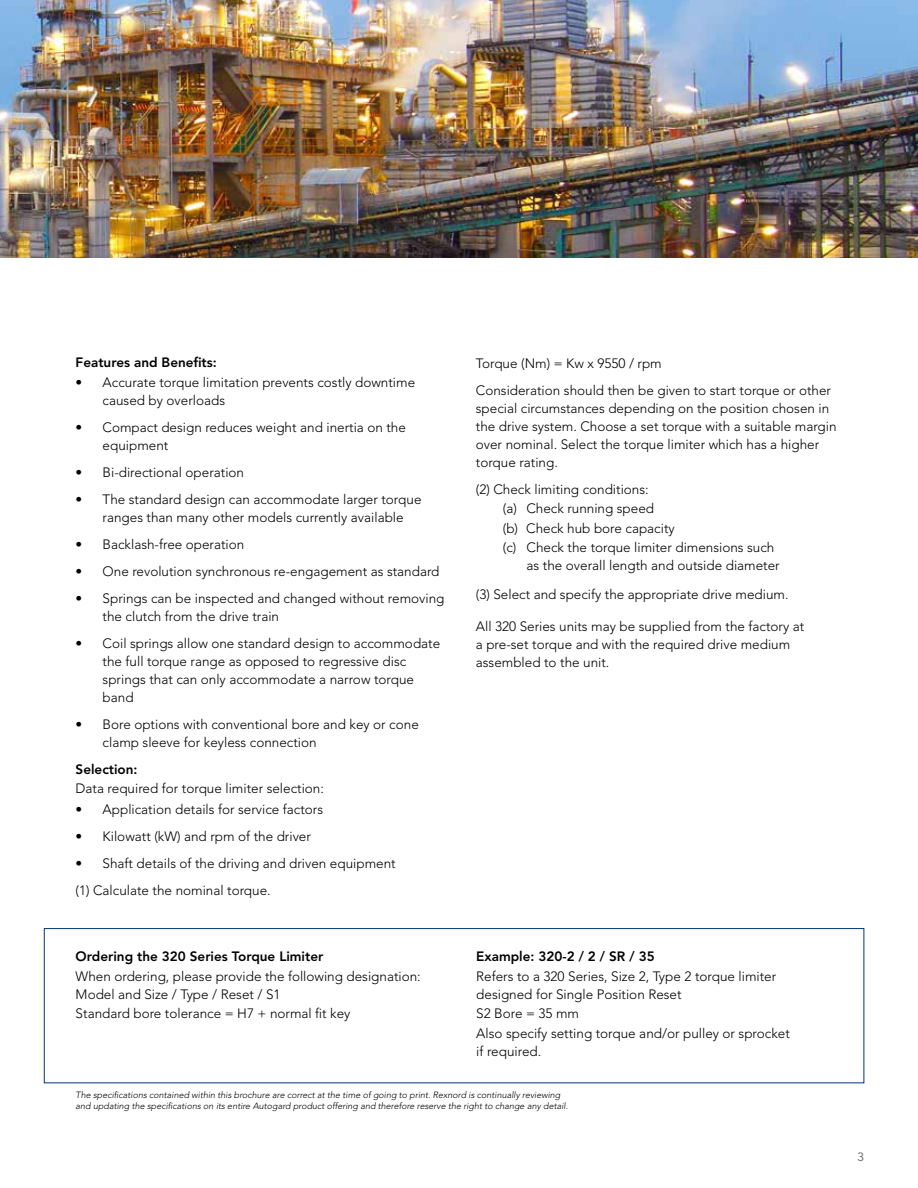
<style>
.page{position:relative;width:918px;height:1188px;background:#fff}
.page>*{position:absolute;margin:0;border:0;box-sizing:border-box;transform-origin:0 0}
.t1{font:300 13.5px/18px "Avenir LT Std";color:#000}
.t2{font:800 13.5px "Avenir LT Std";color:#000}
.t3{font:12px "Avenir LT Std";color:#6d6e71}
.t4{font:italic 300 9px/10.5px "Avenir LT Std";color:#000}
</style>
<div class="page">
<div style="left:44px;top:928px;width:820px;height:155px;border:1px solid #06357a"></div>
<img style="left:0;top:0;width:918px;height:257px">
<p class="t2" style="left:76px;top:355px;width:143px">Features and Benefits:</p>
<p class="t1" style="left:103px;top:373px;width:314px;text-indent:-27px">• Accurate torque limitation prevents costly downtime caused by overloads</p>
<p class="t1" style="left:103px;top:418px;width:305px;text-indent:-27px">• Compact design reduces weight and inertia on the equipment</p>
<p class="t1" style="left:76px;top:463px;width:170px">• Bi-directional operation</p>
<p class="t1" style="left:103px;top:490px;width:320px;text-indent:-27px">• The standard design can accommodate larger torque ranges than many other models currently available</p>
<p class="t1" style="left:76px;top:535px;width:170px">• Backlash-free operation</p>
<p class="t1" style="left:76px;top:562px;width:365px">• One revolution synchronous re-engagement as standard</p>
<p class="t1" style="left:103px;top:589px;width:343px;text-indent:-27px">• Springs can be inspected and changed without removing the clutch from the drive train</p>
<p class="t1" style="left:103px;top:634px;width:339px;text-indent:-27px">• Coil springs allow one standard design to accommodate the full torque range as opposed to regressive disc springs that can only accommodate a narrow torque band</p>
<p class="t1" style="left:103px;top:715px;width:318px;text-indent:-27px">• Bore options with conventional bore and key or cone clamp sleeve for keyless connection</p>
<p class="t2" style="left:76px;top:761px;width:64px">Selection:</p>
<p class="t1" style="left:76px;top:780px;width:250px">Data required for torque limiter selection:</p>
<p class="t1" style="left:76px;top:801px;width:249px">• Application details for service factors</p>
<p class="t1" style="left:76px;top:828px;width:237px">• Kilowatt (kW) and rpm of the driver</p>
<p class="t1" style="left:76px;top:850px;width:322px;line-height:27px">• Shaft details of the driving and driven equipment (1) Calculate the nominal torque.</p>
<p class="t1" style="left:476px;top:350px;width:357px;line-height:27px">Torque (Nm) = Kw x 9550 / rpm<br>Consideration should then be given to start torque or other</p>
<p class="t1" style="left:476px;top:399px;width:362px">special circumstances depending on the position chosen in the drive system. Choose a set torque with a suitable margin over nominal. Select the torque limiter which has a higher torque rating.</p>
<p class="t1" style="left:503px;top:480px;width:273px;line-height:19.5px;text-indent:-27px">(2) Check limiting conditions:<br>(a) Check running speed<br>(b) Check hub bore capacity<br>(c) Check the torque limiter dimensions such</p>
<p class="t1" style="left:476px;top:552px;width:314px;line-height:28.2px;text-indent:51px">as the overall length and outside diameter (3) Select and specify the appropriate drive medium.</p>
<p class="t1" style="left:476px;top:617px;width:330px">All 320 Series units may be supplied from the factory at a pre-set torque and with the required drive medium assembled to the unit.</p>
<p class="t2" style="left:476px;top:949px;width:180px">Example: 320-2 / 2 / SR / 35</p>
<p class="t1" style="left:476px;top:967px;width:302px">Refers to a 320 Series, Size 2, Type 2 torque limiter designed for Single Position Reset</p>
<p class="t1" style="left:476px;top:1004px;width:315px;line-height:19.5px">S2 Bore = 35 mm<br>Also specify setting torque and/or pulley or sprocket</p>
<p class="t1" style="left:476px;top:1042px;width:67px">if required.</p>
<p class="t4" style="left:76px;top:1090px;width:494px">The specifications contained within this brochure are correct at the time of going to print. Rexnord is continually reviewing and updating the specifications on its entire Autogard product offering and therefore reserve the right to change any detail.</p>
<p class="t2" style="left:76px;top:949px;width:249px">Ordering the 320 Series Torque Limiter</p>
<p class="t1" style="left:76px;top:967px;width:347px">When ordering, please provide the following designation:<br>Model and Size / Type / Reset / S1</p>
<p class="t1" style="left:76px;top:1005px;width:276px">Standard bore tolerance = H7 + normal fit key</p>
<p class="t3" style="left:858px;top:1150px;width:8px">3</p>
</div>
